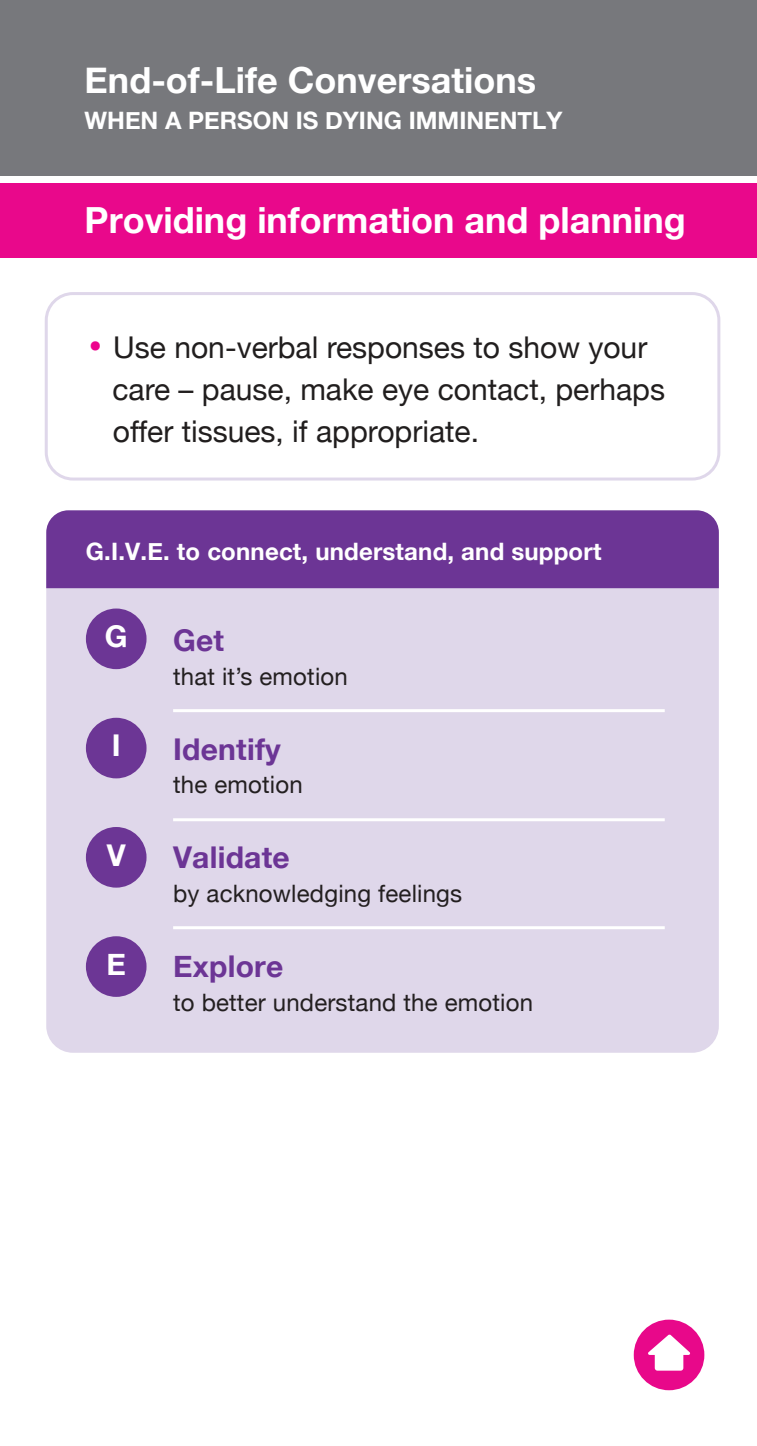
<style>
.page{position:relative;width:757px;height:1446px;background:#fff}
.page>*{position:absolute;margin:0;border:0;box-sizing:border-box;transform-origin:0 0}
.t1{font:700 36px "Helvetica Neue";color:#fff}
.t2{font:30px/42px "Helvetica Neue";color:#211e1e}
.t3{font:700 30px "Helvetica Neue";letter-spacing:.01em;color:#6c3595}
.t4{font:700 30px "Helvetica Neue";color:#fff}
.t5{font:24px "Helvetica Neue";letter-spacing:.01em;color:#231f20}
.t6{font:700 24px "Helvetica Neue";letter-spacing:.01em;color:#fff}
.s1{font-size:42px;color:#ed028c}
</style>
<div class="page">
<div style="left:0;top:0;width:756px;height:176px;background:#77787c"></div>
<div style="left:0;top:183px;width:757px;height:75px;background:#e9088b"></div>
<div style="left:45px;top:292px;width:675px;height:188px;border:3px solid #dfd7ea;border-radius:27px"></div>
<div style="left:634px;top:1319px;width:70px;height:71px;background:#e8088a;border-radius:50%"></div>
<div style="left:655px;top:1351px;width:28px;height:19px;background:#fff;border-radius:3px"></div>
<svg style="left:648px;top:1334px;width:43px;height:21px"></svg>
<div style="left:46px;top:547px;width:673px;height:506px;background:#dfd7ea;border-radius:27px"></div>
<div style="left:46px;top:510px;width:673px;height:78px;background:#6c3595"></div>
<hr style="left:173px;top:709px;width:492px;height:3px;background:#fff">
<hr style="left:173px;top:818px;width:492px;height:3px;background:#fff">
<hr style="left:173px;top:926px;width:492px;height:3px;background:#fff">
<div style="left:86px;top:608px;width:61px;height:61px;background:#6c3695;border-radius:50%"></div>
<div style="left:86px;top:936px;width:61px;height:61px;background:#6c3695;border-radius:50%"></div>
<div style="left:86px;top:718px;width:61px;height:60px;background:#6c3695;border-radius:50%"></div>
<div style="left:86px;top:827px;width:61px;height:60px;background:#6c3695;border-radius:50%"></div>
<p class="t1" style="left:85px;top:52px;width:453px">End-of-Life Conversations</p>
<p class="t6" style="left:85px;top:102px;width:479px">WHEN A PERSON IS DYING IMMINENTLY</p>
<p class="t1" style="left:85px;top:192px;width:603px">Providing information and planning</p>
<p class="t2" style="left:112px;top:328px;width:554px;text-indent:-25px"><span class="s1">•</span> Use non-verbal responses to show your care – pause, make eye contact, perhaps offer tissues, if appropriate.</p>
<p class="t6" style="left:86px;top:532px;width:517px">G.I.V.E. to connect, understand, and support</p>
<p class="t4" style="left:105px;top:613px;width:24px">G</p>
<p class="t3" style="left:173px;top:616px;width:53px">Get</p>
<p class="t5" style="left:173px;top:659px;width:176px">that it’s emotion</p>
<p class="t4" style="left:112px;top:722px;width:10px">I</p>
<p class="t3" style="left:173px;top:725px;width:109px">Identify</p>
<p class="t5" style="left:173px;top:767px;width:131px">the emotion</p>
<p class="t4" style="left:107px;top:831px;width:20px">V</p>
<p class="t3" style="left:173px;top:834px;width:118px">Validate</p>
<p class="t5" style="left:173px;top:876px;width:291px">by acknowledging feelings</p>
<p class="t4" style="left:106px;top:940px;width:21px">E</p>
<p class="t3" style="left:173px;top:943px;width:112px">Explore</p>
<p class="t5" style="left:173px;top:985px;width:361px">to better understand the emotion</p>
</div>
